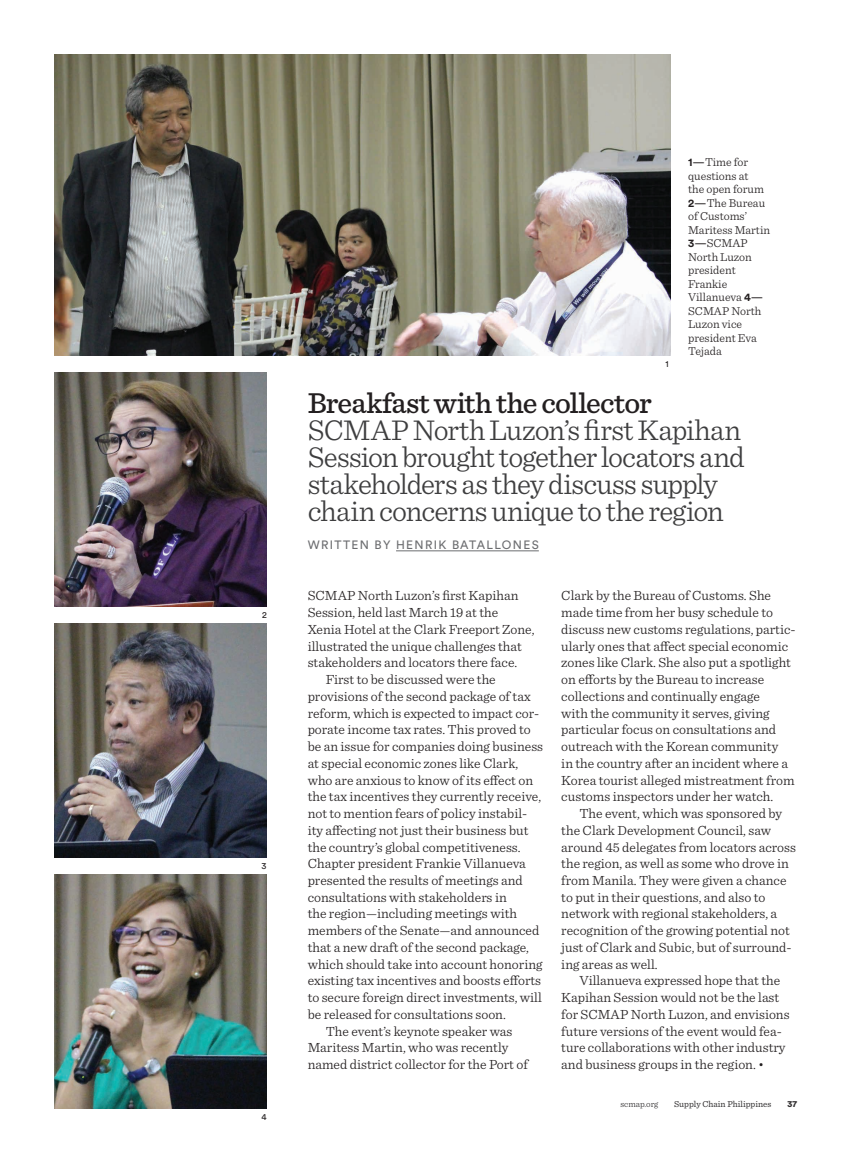
<style>
.page{position:relative;width:851px;height:1161px;background:#fff}
.page>*{position:absolute;margin:0;border:0;box-sizing:border-box;transform-origin:0 0}
.t1{font:300 30px/27px "Sentinel";letter-spacing:-.025em;color:#3e3e3f}
.t2{font:500 30px "Sentinel";letter-spacing:-.025em;color:#231f20}
.t3{font:300 13.95px/16.8px "Sentinel";color:#231f20}
.t4{font:300 12px/13.5px "Sentinel";color:#231f20}
.t5{font:12px "Circular Std";letter-spacing:.11em;color:#6c6d70}
.t6{font:9px "Sentinel";color:#312f30}
.t7{font:300 9px "Sentinel";color:#312f30}
.t8{font:9px "Circular Std";color:#231f20}
.t9{font:900 9px "Circular Std";color:#312f30}
.s1{font-family:"Circular Std";font-weight:700;font-size:11.25px}
.s2{font-family:"Circular Std";font-weight:400;font-size:11.25px}
</style>
<div class="page">
<hr style="left:396px;top:550px;width:143px;height:1px;background:#6c6d70">
<img style="left:54px;top:54px;width:616px;height:301px">
<img style="left:54px;top:372px;width:213px;height:234px">
<img style="left:54px;top:623px;width:213px;height:235px">
<img style="left:54px;top:874px;width:213px;height:235px">
<p class="t8" style="left:262px;top:610px;width:6px">2</p>
<p class="t8" style="left:261px;top:861px;width:6px">3</p>
<p class="t8" style="left:261px;top:1112px;width:7px">4</p>
<p class="t8" style="left:665px;top:358px;width:5px">1</p>
<p class="t4" style="left:688px;top:155px;width:83px"><span class="s1">1</span><span class="s2">—</span>Time for questions at<br>the open forum<br><span class="s1">2</span><span class="s2">—</span>The Bureau of Customs’<br>Maritess Martin<br><span class="s1">3</span><span class="s2">—</span>SCMAP<br>North Luzon president<br>Frankie<br>Villanueva <span class="s1">4</span><span class="s2">—<br></span>SCMAP North<br>Luzon vice president Eva<br>Tejada</p>
<h1 class="t2" style="left:308px;top:380px;width:345px">Breakfast with the collector</h1>
<h1 class="t1" style="left:308px;top:414px;width:438px">SCMAP North Luzon’s first Kapihan Session brought together locators and stakeholders as they discuss supply chain concerns unique to the region</h1>
<p class="t5" style="left:308px;top:537px;width:232px">WRITTEN BY HENRI K BATALLONES</p>
<p class="t3" style="left:308px;top:586px;width:212px">SCMAP North Luzon’s first Kapihan</p>
<p class="t3" style="left:308px;top:603px;width:192px">Session, held last March 19 at the</p>
<p class="t3" style="left:308px;top:620px;width:228px">Xenia Hotel at the Clark Freeport Zone,</p>
<p class="t3" style="left:308px;top:637px;width:216px">illustrated the unique challenges that</p>
<p class="t3" style="left:308px;top:653px;width:211px">stakeholders and locators there face.</p>
<p class="t3" style="left:325px;top:670px;width:172px">First to be discussed were the</p>
<p class="t3" style="left:308px;top:687px;width:224px">provisions of the second package of tax</p>
<p class="t3" style="left:308px;top:704px;width:233px">reform, which is expected to impact cor-</p>
<p class="t3" style="left:308px;top:720px;width:224px">porate income tax rates. This proved to</p>
<p class="t3" style="left:308px;top:737px;width:237px">be an issue for companies doing business</p>
<p class="t3" style="left:308px;top:754px;width:212px">at special economic zones like Clark,</p>
<p class="t3" style="left:308px;top:771px;width:227px">who are anxious to know of its effect on</p>
<p class="t3" style="left:308px;top:787px;width:235px">the tax incentives they currently receive,</p>
<p class="t3" style="left:308px;top:804px;width:221px">not to mention fears of policy instabil-</p>
<p class="t3" style="left:308px;top:821px;width:222px">ity affecting not just their business but</p>
<p class="t3" style="left:308px;top:838px;width:214px">the country’s global competitiveness.</p>
<p class="t3" style="left:308px;top:854px;width:220px">Chapter president Frankie Villanueva</p>
<p class="t3" style="left:308px;top:871px;width:217px">presented the results of meetings and</p>
<p class="t3" style="left:308px;top:888px;width:200px">consultations with stakeholders in</p>
<p class="t3" style="left:308px;top:904px;width:211px">the region—including meetings with</p>
<p class="t3" style="left:308px;top:921px;width:233px">members of the Senate—and announced</p>
<p class="t3" style="left:308px;top:938px;width:223px">that a new draft of the second package,</p>
<p class="t3" style="left:308px;top:955px;width:236px">which should take into account honoring</p>
<p class="t3" style="left:308px;top:971px;width:235px">existing tax incentives and boosts efforts</p>
<p class="t3" style="left:308px;top:988px;width:236px">to secure foreign direct investments, will</p>
<p class="t3" style="left:308px;top:1005px;width:200px">be released for consultations soon.</p>
<p class="t3" style="left:325px;top:1022px;width:188px">The event’s keynote speaker was</p>
<p class="t3" style="left:308px;top:1038px;width:202px">Maritess Martin, who was recently</p>
<p class="t3" style="left:308px;top:1055px;width:222px">named district collector for the Port of</p>
<p class="t3" style="left:561px;top:586px;width:236px">Clark by the Bureau of Customs. She made time from her busy schedule to discuss new customs regulations, partic&shy;ularly ones that affect special economic zones like Clark. She also put a spotlight on efforts by the Bureau to increase collections and continually engage<br>with the community it serves, giving particular focus on consultations and outreach with the Korean community<br>in the country after an incident where a Korea tourist alleged mistreatment from customs inspectors under her watch.</p>
<p class="t3" style="left:561px;top:804px;width:236px;text-indent:18px">The event, which was sponsored by the Clark Development Council, saw around 45 delegates from locators across the region, as well as some who drove in from Manila. They were given a chance to put in their questions, and also to network with regional stakeholders, a recognition of the growing potential not just of Clark and Subic, but of surround&shy;ing areas as well.</p>
<p class="t3" style="left:561px;top:971px;width:230px;text-indent:18px">Villanueva expressed hope that the Kapihan Session would not be the last for SCMAP North Luzon, and envisions future versions of the event would fea&shy;ture collaborations with other industry and business groups in the region. •</p>
<p class="t7" style="left:620px;top:1097px;width:40px">scmap.org</p>
<p class="t6" style="left:674px;top:1097px;width:99px">Supply Chain Philippines</p>
<p class="t9" style="left:787px;top:1098px;width:11px">37</p>
</div>
